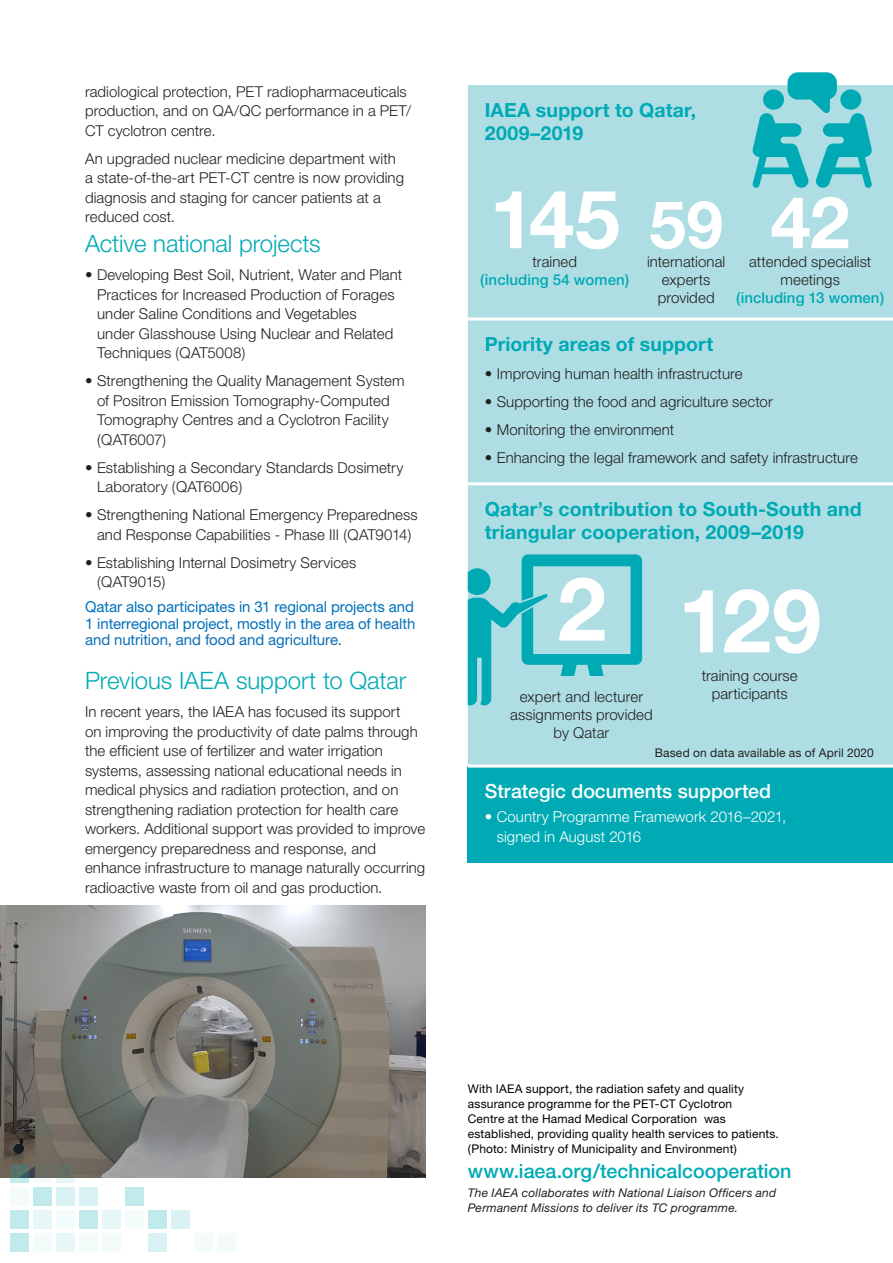
<style>
.page{position:relative;width:893px;height:1263px;background:#fff}
.page>*{position:absolute;margin:0;border:0;box-sizing:border-box;transform-origin:0 0}
.t1{font:700 88.5px "Helvetica Neue";color:#fff}
.t2{font:700 81px "Helvetica Neue";color:#fff}
.t3{font:700 72px "Helvetica Neue";color:#fff}
.t4{font:700 66px "Helvetica Neue";color:#fff}
.Heading{font:300 24px "Helvetica Neue";letter-spacing:-.005em;color:#00aab5}
.Subhead{font:500 19.65px "Helvetica Neue";color:#00aab5}
.t5{font:700 19.5px/22.5px "Helvetica Neue";letter-spacing:.005em;color:#00aab5}
.Subhead-2{font:500 19.5px "Helvetica Neue";color:#fff}
.t6{font:300 15px/19.5px "Helvetica Neue";letter-spacing:.005em;color:#231f20}
.Subhead-3{font:15px/16.5px "Helvetica Neue";letter-spacing:-.005em;color:#0072bc;text-align:justify}
.t7{font:300 15px/19.5px "Helvetica Neue";letter-spacing:.005em;color:#fff}
.t8{font:500 15px "Helvetica Neue";letter-spacing:.005em;color:#00aab5}
.t9{font:12px/15px "Helvetica Neue";letter-spacing:.015em;color:#000001}
.t10{font:italic 12px/15px "Helvetica Neue";letter-spacing:.02em;color:#231f20}
.t11{font:12px "Helvetica Neue";letter-spacing:.015em;color:#231f20}
.s1{color:#0c6fb8}
</style>
<div class="page">
<img style="left:0;top:906px;width:425px;height:272px">
<div style="left:11px;top:1233px;width:18px;height:18px;background:#c0eaec"></div>
<div style="left:11px;top:1210px;width:18px;height:18px;background:#c0eaec"></div>
<div style="left:11px;top:1187px;width:18px;height:18px;background:#f3fbfb"></div>
<svg style="left:11px;top:1164px;width:18px;height:19px"></svg>
<svg style="left:11px;top:1141px;width:18px;height:19px"></svg>
<div style="left:34px;top:1233px;width:18px;height:18px;background:#f3fbfb"></div>
<div style="left:34px;top:1210px;width:18px;height:18px;background:#e7f7f8"></div>
<div style="left:34px;top:1187px;width:18px;height:18px;background:#c0eaec"></div>
<svg style="left:34px;top:1164px;width:18px;height:19px"></svg>
<svg style="left:34px;top:1118px;width:18px;height:19px"></svg>
<div style="left:57px;top:1233px;width:18px;height:18px;background:#e7f7f8"></div>
<div style="left:57px;top:1210px;width:18px;height:18px;background:#f3fbfb"></div>
<div style="left:57px;top:1187px;width:18px;height:18px;background:#daf2f4"></div>
<svg style="left:57px;top:1164px;width:18px;height:19px"></svg>
<div style="left:79px;top:1233px;width:19px;height:18px;background:#f3fbfb"></div>
<div style="left:79px;top:1210px;width:19px;height:18px;background:#c0eaec"></div>
<div style="left:79px;top:1187px;width:19px;height:18px;background:#daf2f4"></div>
<div style="left:102px;top:1233px;width:19px;height:18px;background:#f3fbfb"></div>
<div style="left:102px;top:1210px;width:19px;height:18px;background:#e7f7f8"></div>
<div style="left:125px;top:1210px;width:19px;height:18px;background:#f3fbfb"></div>
<div style="left:125px;top:1187px;width:19px;height:18px;background:#c0eaec"></div>
<div style="left:148px;top:1233px;width:19px;height:18px;background:#daf2f4"></div>
<div style="left:148px;top:1210px;width:19px;height:18px;background:#c0eaec"></div>
<div style="left:171px;top:1210px;width:19px;height:18px;background:#daf2f4"></div>
<div style="left:194px;top:1233px;width:19px;height:18px;background:#f3fbfb"></div>
<div style="left:217px;top:1233px;width:18px;height:18px;background:#f3fbfb"></div>
<div style="left:468px;top:85px;width:425px;height:679px;background:#aedee4"></div>
<div style="left:468px;top:766px;width:425px;height:97px;background:#00aab5"></div>
<hr style="left:468px;top:317px;width:425px;height:3px;background:#fff">
<hr style="left:468px;top:482px;width:425px;height:3px;background:#fff">
<hr style="left:468px;top:764px;width:425px;height:3px;background:#fff">
<svg style="left:752px;top:72px;width:121px;height:116px;background:#60c7cf"></svg>
<svg style="left:468px;top:554px;width:174px;height:200px;background:#76cdd4"></svg>
<div style="left:521px;top:676px;width:121px;height:83px;background:#aedee4"></div>
<p class="t6" style="left:85px;top:81px;width:328px">radiological protection, PET radiopharmaceuticals production, and on QA/QC performance in a PET/<br>CT cyclotron centre.</p>
<p class="t6" style="left:85px;top:148px;width:320px">An upgraded nuclear medicine department with a state-of-the-art PET-CT centre is now providing diagnosis and staging for cancer patients at a reduced cost.</p>
<p class="Heading" style="left:85px;top:229px;width:237px">Active national projects</p>
<p class="t6" style="left:97px;top:265px;width:307px;text-indent:-12px">• Developing Best Soil, Nutrient, Water and Plant Practices for Increased Production of Forages under Saline Conditions and Vegetables<br>under Glasshouse Using Nuclear and Related Techniques (QAT5008)</p>
<p class="t6" style="left:97px;top:371px;width:309px;text-indent:-12px">• Strengthening the Quality Management System of Positron Emission Tomography-Computed Tomography Centres and a Cyclotron Facility (QAT6007)</p>
<p class="t6" style="left:97px;top:457px;width:308px;text-indent:-12px">• Establishing a Secondary Standards Dosimetry<br>Laboratory (QAT6006)</p>
<p class="t6" style="left:85px;top:505px;width:334px;text-align:center">• Strengthening National Emergency Preparedness and Response Capabilities - Phase III (QAT9014)</p>
<p class="t6" style="left:97px;top:552px;width:261px;text-indent:-12px">• Establishing Internal Dosimetry Services (QAT9015)</p>
<p class="Subhead-3" style="left:85px;top:598px;width:332px">Qatar also participates in 31 regional projects and 1 interregional project, mostly in the area of <span class="s1">health and nutrition, and food and agriculture.</span></p>
<p class="Heading" style="left:85px;top:666px;width:323px">Previous IAEA support to Qatar</p>
<p class="t6" style="left:85px;top:702px;width:342px">In recent years, the IAEA has focused its support<br>on improving the productivity of date palms through the efficient use of fertilizer and water irrigation systems, assessing national educational needs in medical physics and radiation protection, and on strengthening radiation protection for health care workers. Additional support was provided to improve emergency preparedness and response, and enhance infrastructure to manage naturally occurring radioactive waste from oil and gas production.</p>
<p class="t5" style="left:485px;top:99px;width:213px">IAEA support to Qatar,<br>2009–2019</p>
<p class="t2" style="left:490px;top:169px;width:132px">145</p>
<p class="t6" style="left:533px;top:252px;width:46px">trained</p>
<p class="t8" style="left:480px;top:271px;width:151px">(including 54 women)</p>
<p class="t4" style="left:649px;top:184px;width:75px">59</p>
<p class="t6" style="left:647px;top:253px;width:80px;line-height:18px;text-align:center">international experts provided</p>
<p class="t3" style="left:771px;top:178px;width:81px">42</p>
<p class="t6" style="left:749px;top:253px;width:124px;line-height:18px;text-align:center">attended specialist meetings</p>
<p class="t8" style="left:736px;top:289px;width:150px">(including 13 women)</p>
<p class="t5" style="left:485px;top:333px;width:230px">Priority areas of support</p>
<p class="t6" style="left:485px;top:364px;width:259px">• Improving human health infrastructure</p>
<p class="t6" style="left:485px;top:392px;width:289px">• Supporting the food and agriculture sector</p>
<p class="t6" style="left:485px;top:420px;width:191px">• Monitoring the environment</p>
<p class="t6" style="left:485px;top:448px;width:375px">• Enhancing the legal framework and safety infrastructure</p>
<p class="t5" style="left:485px;top:497px;width:378px">Qatar’s contribution to South-South and triangular cooperation, 2009–2019</p>
<p class="t1" style="left:557px;top:554px;width:51px">2</p>
<p class="t6" style="left:510px;top:687px;width:144px;line-height:18px;text-align:center">expert and lecturer assignments provided by Qatar</p>
<p class="t1" style="left:678px;top:566px;width:145px">129</p>
<p class="t6" style="left:702px;top:667px;width:97px;line-height:18px;text-align:center">training course participants</p>
<p class="t11" style="left:655px;top:745px;width:221px">Based on data available as of April 2020</p>
<p class="Subhead-2" style="left:485px;top:780px;width:288px">Strategic documents supported</p>
<p class="t7" style="left:497px;top:807px;width:291px;text-indent:-12px">• Country Programme Framework 2016–2021, signed in August 2016</p>
<p class="t9" style="left:468px;top:1081px;width:313px">With IAEA support, the radiation safety and quality assurance programme for the PET-CT Cyclotron<br>Centre at the Hamad Medical Corporation was established, providing quality health services to patients. (Photo: Ministry of Municipality and Environment)</p>
<p class="Subhead" style="left:468px;top:1159px;width:325px">www.iaea.org/technicalcooperation</p>
<p class="t10" style="left:468px;top:1185px;width:310px">The IAEA collaborates with National Liaison Officers and<br>Permanent Missions to deliver its TC programme.</p>
</div>
